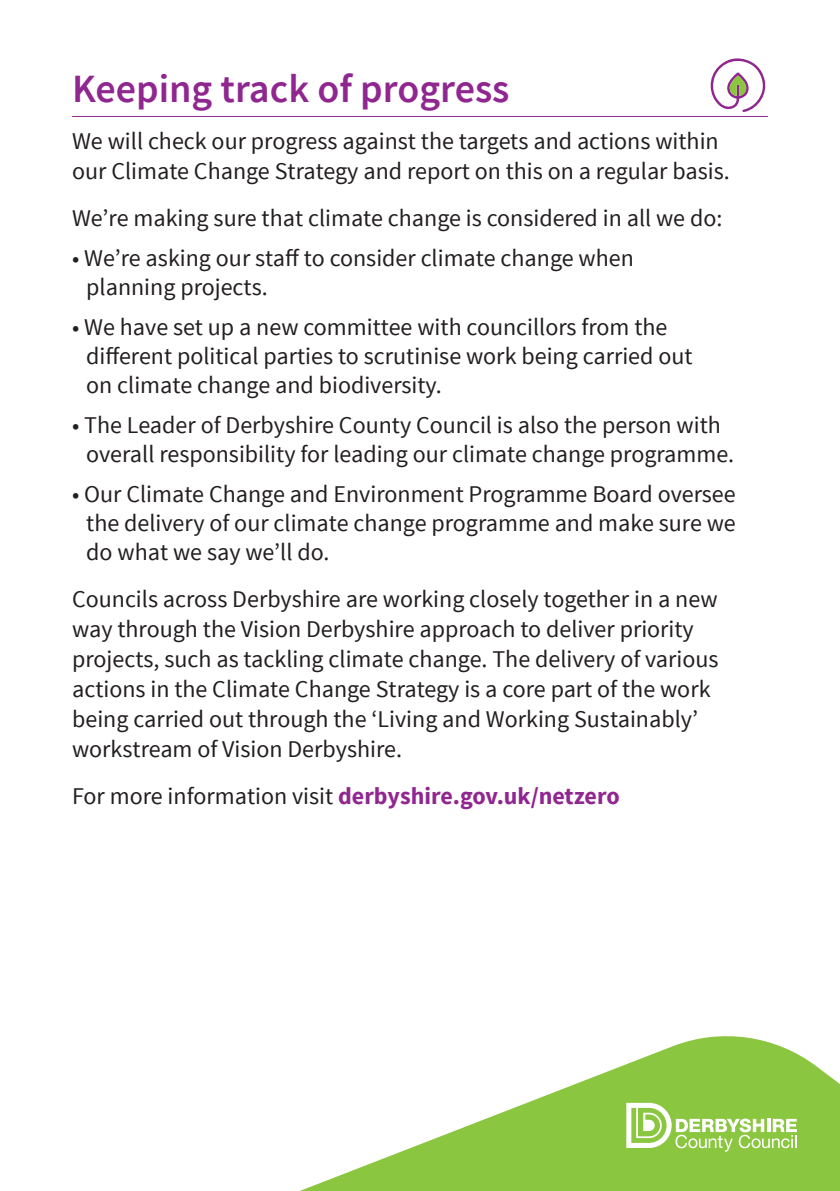
<style>
.page{position:relative;width:840px;height:1191px;background:#fff}
.page>*{position:absolute;margin:0;border:0;box-sizing:border-box;transform-origin:0 0}
.t1{font:600 40px "Source Sans Pro";color:#90268f}
.bullets{font:24px/30px "Source Sans Pro";color:#231f20}
.t2{font:700 24px "Source Sans Pro";color:#90268f}
.s1{font-weight:400;color:#231f20}
</style>
<div class="page">
<svg style="left:300px;top:1036px;width:539px;height:155px;fill:#8bc640"></svg>
<hr style="left:72px;top:116px;width:695px;height:1px;background:#90268f">
<svg style="left:626px;top:1102px;width:170px;height:49px"></svg>
<svg style="left:710px;top:58px;width:56px;height:54px"></svg>
<h1 class="t1" style="left:72px;top:63px;width:438px">Keeping track of progress</h1>
<p class="bullets" style="left:72px;top:126px;width:659px">We will check our progress against the targets and actions within our Climate Change Strategy and report on this on a regular basis.</p>
<p class="bullets" style="left:72px;top:203px;width:651px">We’re making sure that climate change is considered in all we do:</p>
<p class="bullets" style="left:86px;top:244px;width:549px;line-height:28.8px;text-indent:-14px">• We’re asking our staff to consider climate change when planning projects.</p>
<p class="bullets" style="left:86px;top:313px;width:607px;line-height:28.8px;text-indent:-14px">• We have set up a new committee with councillors from the different political parties to scrutinise work being carried out on climate change and biodiversity.</p>
<p class="bullets" style="left:72px;top:411px;width:663px;line-height:28.8px;text-align:center">• The Leader of Derbyshire County Council is also the person with overall responsibility for leading our climate change programme.</p>
<p class="bullets" style="left:86px;top:480px;width:650px;line-height:28.8px;text-align:justify;text-indent:-14px">• Our Climate Change and Environment Programme Board oversee the delivery of our climate change programme and make sure we do what we say we’ll do.</p>
<p class="bullets" style="left:72px;top:584px;width:647px">Councils across Derbyshire are working closely together in a new way through the Vision Derbyshire approach to deliver priority projects, such as tackling climate change. The delivery of various actions in the Climate Change Strategy is a core part of the work being carried out through the ‘Living and Working Sustainably’ workstream of Vision Derbyshire.</p>
<p class="t2" style="left:72px;top:780px;width:549px"><span class="s1">For more information visit</span> derbyshire.gov.uk/netzero</p>
</div>
